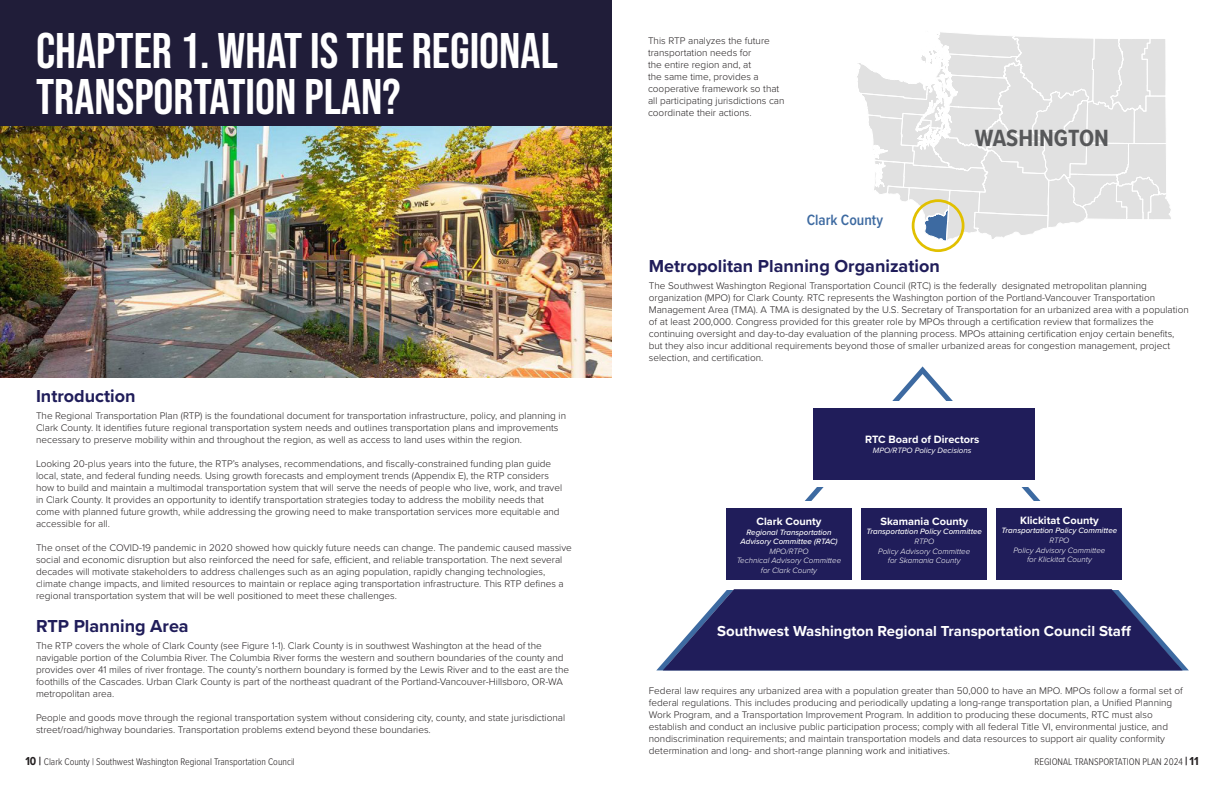
<style>
.page{position:relative;width:1224px;height:792px;background:#fff}
.page>*{position:absolute;margin:0;border:0;box-sizing:border-box;transform-origin:0 0}
.t1{font:50px/46px "Bebas Neue";color:#fff}
.Body_Text{font:700 24.3px "Proxima Nova Cond";color:#57585a}
.t2{font:700 18px "Proxima Nova";color:#201d5a}
.Figure_1_Title{font:600 15.5px "Proxima Nova Cond";color:#3d6aa1}
.Body_Text-2{font:700 15px "Proxima Nova";color:#fff}
.Body_Text-3{font:700 11px "Proxima Nova";color:#fff}
.Body_Text-4{font:300 10px/12px "Proxima Nova";color:#231f20}
.t3{font:300 10px "Proxima Nova Cond";color:#231f20}
.Body_Text-5{font:italic 300 8px/9.6px "Proxima Nova";color:#fff;text-align:center}
.Body_Text-6{font:italic 500 8px/9.6px "Proxima Nova";color:#fff;text-align:center}
.Body_Text-7{font:italic 8px "Proxima Nova";color:#fff}
.s1{font-weight:700;font-size:12px}
</style>
<div class="page">
<div style="left:0;top:0;width:612px;height:127px;background:#201d39"></div>
<svg style="left:857px;top:32px;width:314px;height:216px"></svg>
<svg style="left:656px;top:366px;width:533px;height:305px"></svg>
<div style="left:635px;top:401px;width:564px;height:86px;background:#fff"></div>
<div style="left:814px;top:408px;width:221px;height:71px;background:#201d5a"></div>
<img style="left:0;top:126px;width:612px;height:252px">
<div style="left:681px;top:501px;width:472px;height:88px;background:#fff"></div>
<div style="left:726px;top:509px;width:125px;height:71px;background:#201d5a"></div>
<div style="left:862px;top:509px;width:125px;height:71px;background:#201d5a"></div>
<div style="left:997px;top:509px;width:125px;height:71px;background:#201d5a"></div>
<div style="left:912px;top:199px;width:52px;height:53px;border:3px solid #e1c000;border-radius:50%"></div>
<svg style="left:663px;top:589px;width:520px;height:81px;background:#3a396e"></svg>
<h1 class="t1" style="left:36px;top:27px;width:523px">CHAPTER 1. WHAT IS THE REGIONAL<br>TRANSPORTATION PLAN?</h1>
<p class="Body_Text-4" style="left:648px;top:34px;width:138px">This RTP analyzes the future transportation needs for<br>the entire region and, at<br>the same time, provides a cooperative framework so that all participating jurisdictions can coordinate their actions.</p>
<p class="Figure_1_Title" style="left:807px;top:208px;width:78px">Clark County</p>
<p class="Body_Text" style="left:975px;top:120px;width:136px">WASHINGTON</p>
<h2 class="t2" style="left:649px;top:253px;width:292px">Metropolitan Planning Organization</h2>
<p class="Body_Text-4" style="left:649px;top:279px;width:541px">The Southwest Washington Regional Transportation Council (RTC) is the federally designated metropolitan planning organization (MPO) for Clark County. RTC represents the Washington portion of the Portland-Vancouver Transportation Management Area (TMA). A TMA is designated by the U.S. Secretary of Transportation for an urbanized area with a population of at least 200,000. Congress provided for this greater role by MPOs through a certification review that formalizes the continuing oversight and day-to-day evaluation of the planning process. MPOs attaining certification enjoy certain benefits, but they also incur additional requirements beyond those of smaller urbanized areas for congestion management, project selection, and certification.</p>
<h2 class="t2" style="left:36px;top:383px;width:101px">Introduction</h2>
<p class="Body_Text-4" style="left:36px;top:409px;width:532px">The Regional Transportation Plan (RTP) is the foundational document for transportation infrastructure, policy, and planning in<br>Clark County. It identifies future regional transportation system needs and outlines transportation plans and improvements necessary to preserve mobility within and throughout the region, as well as access to land uses within the region.</p>
<p class="Body_Text-4" style="left:36px;top:457px;width:528px">Looking 20-plus years into the future, the RTP’s analyses, recommendations, and fiscally-constrained funding plan guide local, state, and federal funding needs. Using growth forecasts and employment trends (Appendix E), the RTP considers how to build and maintain a multimodal transportation system that will serve the needs of people who live, work, and travel in Clark County. It provides an opportunity to identify transportation strategies today to address the mobility needs that come with planned future growth, while addressing the growing need to make transportation services more equitable and accessible for all.</p>
<p class="Body_Text-4" style="left:36px;top:541px;width:537px">The onset of the COVID-19 pandemic in 2020 showed how quickly future needs can change. The pandemic caused massive social and economic disruption but also reinforced the need for safe, efficient, and reliable transportation. The next several decades will motivate stakeholders to address challenges such as an aging population, rapidly changing technologies, climate change impacts, and limited resources to maintain or replace aging transportation infrastructure. This RTP defines a regional transportation system that will be well positioned to meet these challenges.</p>
<h2 class="t2" style="left:36px;top:613px;width:154px">RTP Planning Area</h2>
<p class="Body_Text-4" style="left:36px;top:639px;width:535px">The RTP covers the whole of Clark County (see Figure 1-1). Clark County is in southwest Washington at the head of the navigable portion of the Columbia River. The Columbia River forms the western and southern boundaries of the county and provides over 41 miles of river frontage. The county’s northern boundary is formed by the Lewis River and to the east are the foothills of the Cascades. Urban Clark County is part of the northeast quadrant of the Portland-Vancouver-Hillsboro, OR-WA metropolitan area.</p>
<p class="Body_Text-4" style="left:36px;top:711px;width:531px">People and goods move through the regional transportation system without considering city, county, and state jurisdictional street/road/highway boundaries. Transportation problems extend beyond these boundaries.</p>
<p class="Body_Text-3" style="left:865px;top:431px;width:116px">RTC Board of Directors</p>
<p class="Body_Text-7" style="left:873px;top:444px;width:100px">MPO/RTPO Policy Decisions</p>
<p class="Body_Text-3" style="left:1020px;top:512px;width:80px">Klickitat County</p>
<p class="Body_Text-6" style="left:1002px;top:526px;width:117px">Transportation Policy Committee</p>
<p class="Body_Text-5" style="left:1050px;top:535px;width:21px">RTPO</p>
<p class="Body_Text-5" style="left:1013px;top:545px;width:94px">Policy Advisory Committee for Klickitat County</p>
<p class="Body_Text-3" style="left:880px;top:513px;width:89px">Skamania County</p>
<p class="Body_Text-6" style="left:866px;top:527px;width:117px">Transportation Policy Committee</p>
<p class="Body_Text-5" style="left:914px;top:536px;width:21px">RTPO</p>
<p class="Body_Text-5" style="left:878px;top:546px;width:94px">Policy Advisory Committee for Skamania County</p>
<p class="Body_Text-3" style="left:757px;top:513px;width:66px">Clark County</p>
<p class="Body_Text-6" style="left:740px;top:527px;width:99px">Regional Transportation<br>Advisory Committee (RTAC)</p>
<p class="Body_Text-5" style="left:769px;top:546px;width:41px">MPO/RTPO</p>
<p class="Body_Text-5" style="left:737px;top:555px;width:106px">Technical Advisory Committee for Clark County</p>
<p class="Body_Text-2" style="left:717px;top:620px;width:416px">Southwest Washington Regional Transportation Council Staff</p>
<p class="Body_Text-4" style="left:649px;top:684px;width:535px">Federal law requires any urbanized area with a population greater than 50,000 to have an MPO. MPOs follow a formal set of federal regulations. This includes producing and periodically updating a long-range transportation plan, a Unified Planning Work Program, and a Transportation Improvement Program. In addition to producing these documents, RTC must also establish and conduct an inclusive public participation process; comply with all federal Title VI, environmental justice, and nondiscrimination requirements; and maintain transportation models and data resources to support air quality conformity determination and long- and short-range planning work and initiatives.</p>
<p class="t3" style="left:25px;top:755px;width:271px"><span class="s1">10 |</span> Clark County | Southwest Washington Regional Transportation Council</p>
<p class="t3" style="left:1035px;top:755px;width:165px">REGIONAL TRANSPORTATION PLAN 2024 <span class="s1">| 11</span></p>
</div>
